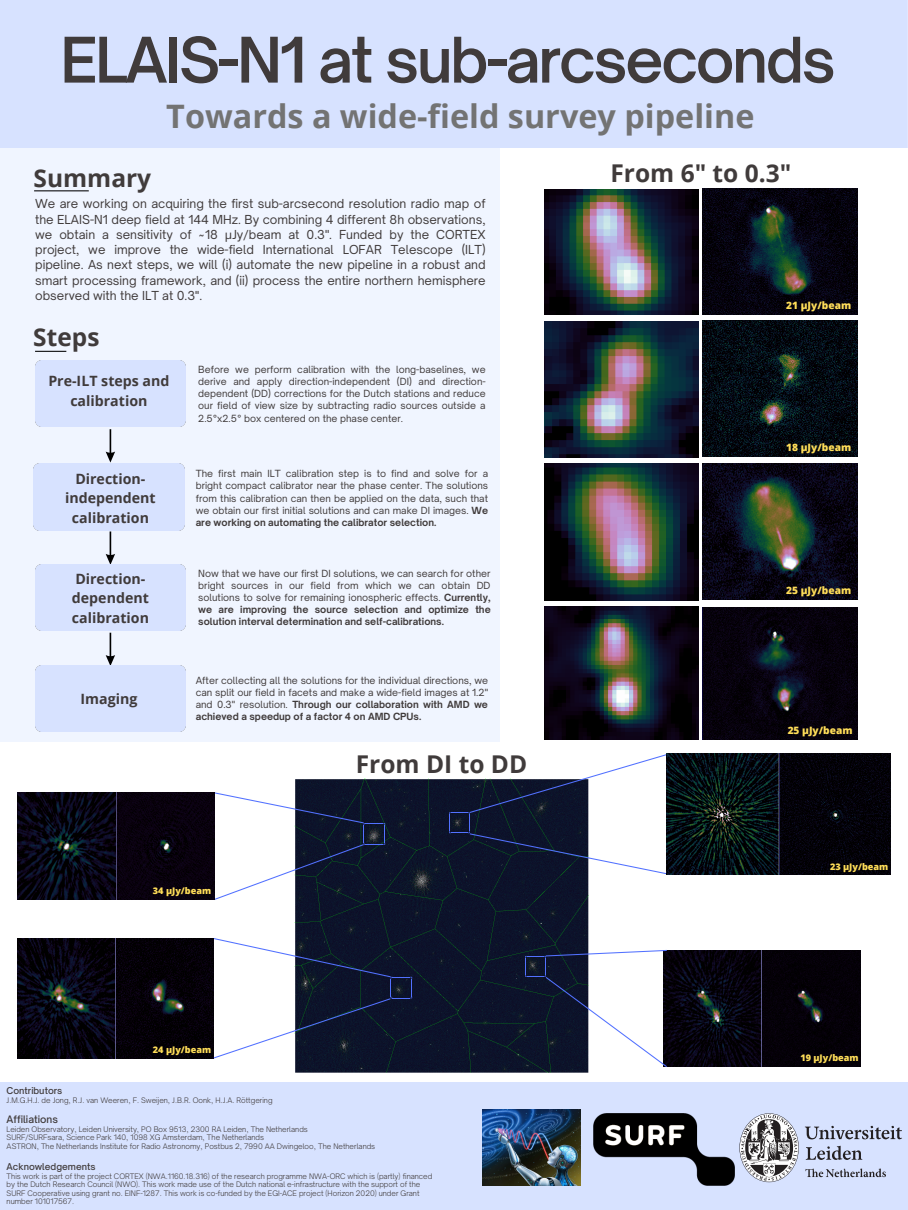
<style>
.page{position:relative;width:908px;height:1210px;background:#fff}
.page>*{position:absolute;margin:0;border:0;box-sizing:border-box;transform-origin:0 0}
.t1{font:600 60.09px "Open Sauce One";letter-spacing:-.04em;color:#403b3b}
.t2{font:700 32.34px "Open Sans";color:#737373}
.t3{font:700 24.5px "Open Sans";color:#403b3b}
.t4{font:700 14.17px/19.6px "Open Sans";color:#403b3b;text-align:center}
.t5{font:11.86px/15.2px "Open Sauce One";color:#403b3b;text-align:justify}
.t6{font:800 10.15px "Open Sans";color:#ffde59}
.t7{font:500 9.87px "Open Sauce One";color:#403b3b}
.t8{font:9.45px/12.1px "Open Sauce One";color:#403b3b;text-align:justify}
.t9{font:800 9.1px "Open Sans";color:#ffde59}
.t10{font:500 9.03px "Open Sauce One";color:#403b3b}
.t11{font:300 7.31px/8.6px "Open Sauce One";color:#403b3b}
.s1{font-family:"Noto Sans"}
.s2{font-weight:700}
</style>
<div class="page">
<img style="left:544px;top:189px;width:154px;height:125px">
<img style="left:702px;top:189px;width:155px;height:125px">
<div style="left:0;top:1082px;width:907px;height:128px;background:#d7e2ff"></div>
<svg style="left:739px;top:1113px;width:59px;height:69px"></svg>
<svg style="left:804px;top:1125px;width:97px;height:35px;background:#b4bcd3"></svg>
<svg style="left:805px;top:1168px;width:80px;height:9px"></svg>
<svg style="left:106px;top:429px;width:9px;height:33px"></svg>
<svg style="left:106px;top:531px;width:9px;height:34px"></svg>
<svg style="left:106px;top:632px;width:9px;height:33px"></svg>
<div style="left:35px;top:665px;width:151px;height:67px;background:#d7e2ff"></div>
<div style="left:35px;top:565px;width:151px;height:66px;background:#d7e2ff"></div>
<div style="left:34px;top:464px;width:150px;height:66px;background:#d7e2ff"></div>
<div style="left:35px;top:360px;width:151px;height:67px;background:#d7e2ff"></div>
<div style="left:294px;top:778px;width:294px;height:294px;background:#0c132a"></div>
<hr style="left:34px;top:190px;width:55px;height:1px;background:#000">
<hr style="left:35px;top:351px;width:31px;height:1px;background:#000">
<svg style="left:449px;top:754px;width:218px;height:121px"></svg>
<svg style="left:212px;top:791px;width:173px;height:110px"></svg>
<img style="left:17px;top:938px;width:195px;height:120px">
<svg style="left:212px;top:937px;width:200px;height:122px"></svg>
<img style="left:667px;top:950px;width:193px;height:116px">
<svg style="left:525px;top:949px;width:142px;height:119px"></svg>
<img style="left:17px;top:792px;width:197px;height:107px">
<img style="left:666px;top:753px;width:224px;height:121px">
<img style="left:544px;top:464px;width:154px;height:136px">
<img style="left:702px;top:464px;width:155px;height:136px">
<img style="left:544px;top:606px;width:154px;height:133px">
<img style="left:702px;top:607px;width:155px;height:132px">
<img style="left:544px;top:321px;width:154px;height:136px">
<img style="left:702px;top:321px;width:155px;height:136px">
<img style="left:482px;top:1110px;width:98px;height:75px">
<img style="left:593px;top:1114px;width:140px;height:71px">
<p class="t1" style="left:60px;top:22px;width:776px">ELAIS-N1 at sub-arcseconds</p>
<p class="t3" style="left:34px;top:160px;width:119px">Summary</p>
<p class="t2" style="left:166px;top:93px;width:589px">Towards a wide-field survey pipeline</p>
<p class="t3" style="left:610px;top:156px;width:182px">From 6" to 0.3"</p>
<p class="t5" style="left:35px;top:196px;width:452px">We are working on acquiring the first sub-arcsecond resolution radio map of the ELAIS-N1 deep field at 144 MHz. By combining 4 different 8h observations, we obtain a sensitivity of ~18 <span class="s1">μ</span>Jy/beam at 0.3". Funded by the CORTEX project, we improve the wide-field International LOFAR Telescope (ILT) pipeline. As next steps, we will (i) automate the new pipeline in a robust and smart processing framework, and (ii) process the entire northern hemisphere observed with the ILT at 0.3''.</p>
<p class="t3" style="left:33px;top:320px;width:68px">Steps</p>
<p class="t4" style="left:48px;top:370px;width:123px">Pre-ILT steps and calibration</p>
<p class="t4" style="left:65px;top:468px;width:92px">Direction&shy;independent calibration</p>
<p class="t4" style="left:72px;top:568px;width:79px;text-align:left">Direction&shy;dependent calibration</p>
<p class="t4" style="left:80px;top:688px;width:58px">Imaging</p>
<p class="t8" style="left:198px;top:363px;width:289px">Before we perform calibration with the long-baselines, we derive and apply direction-independent (DI) and direction&shy;dependent (DD) corrections for the Dutch stations and reduce our field of view size by subtracting radio sources outside a 2.5°x2.5° box centered on the phase center.</p>
<p class="t8" style="left:196px;top:468px;width:294px">The first main ILT calibration step is to find and solve for a bright compact calibrator near the phase center. The solutions from this calibration can then be applied on the data, such that we obtain our first initial solutions and can make DI images. <span class="s2">We are working on automating the calibrator selection.</span></p>
<p class="t8" style="left:198px;top:567px;width:294px">Now that we have our first DI solutions, we can search for other bright sources in our field from which we can obtain DD solutions to solve for remaining ionospheric effects. <span class="s2">Currently, we are improving the source selection and optimize the solution interval determination and self-calibrations.</span></p>
<p class="t8" style="left:196px;top:674px;width:294px;line-height:12.3px">After collecting all the solutions for the individual directions, we can split our field in facets and make a wide-field images at 1.2" and 0.3" resolution. <span class="s2">Through our collaboration with AMD we achieved a speedup of a factor 4 on AMD CPUs.</span></p>
<p class="t3" style="left:356px;top:747px;width:173px">From DI to DD</p>
<p class="t9" style="left:153px;top:884px;width:60px">34 μJy/beam</p>
<p class="t9" style="left:153px;top:1042px;width:60px">24 μJy/beam</p>
<p class="t10" style="left:7px;top:1085px;width:57px">Contributors</p>
<p class="t11" style="left:7px;top:1095px;width:267px">J.M.G.H.J. de Jong, R.J. van Weeren, F. Sweijen, J.B.R. Oonk, H.J.A. Röttgering</p>
<p class="t7" style="left:7px;top:1112px;width:53px">Affiliations</p>
<p class="t11" style="left:7px;top:1124px;width:302px">Leiden Observatory, Leiden University, PO Box 9513, 2300 RA Leiden, The Netherlands</p>
<p class="t11" style="left:7px;top:1133px;width:259px">SURF/SURFsara, Science Park 140, 1098 XG Amsterdam, The Netherlands</p>
<p class="t11" style="left:7px;top:1141px;width:370px">ASTRON, The Netherlands Institute for Radio Astronomy, Postbus 2, 7990 AA Dwingeloo, The Netherlands</p>
<p class="t10" style="left:7px;top:1161px;width:90px">Acknowledgements</p>
<p class="t11" style="left:7px;top:1171px;width:427px">This work is part of the project CORTEX (NWA.1160.18.316) of the research programme NWA-ORC which is (partly) financed by the Dutch Research Council (NWO). This work made use of the Dutch national e-infrastructure with the support of the SURF Cooperative using grant no. EINF-1287. This work is co-funded by the EGI-ACE project (Horizon 2020) under Grant number 101017567.</p>
<p class="t6" style="left:786px;top:299px;width:66px">21 μJy/beam</p>
<p class="t6" style="left:786px;top:440px;width:66px">18 μJy/beam</p>
<p class="t6" style="left:786px;top:583px;width:66px">25 μJy/beam</p>
<p class="t6" style="left:787px;top:723px;width:66px">25 μJy/beam</p>
<p class="t9" style="left:829px;top:860px;width:60px">23 μJy/beam</p>
<p class="t9" style="left:800px;top:1051px;width:60px">19 μJy/beam</p>
</div>
